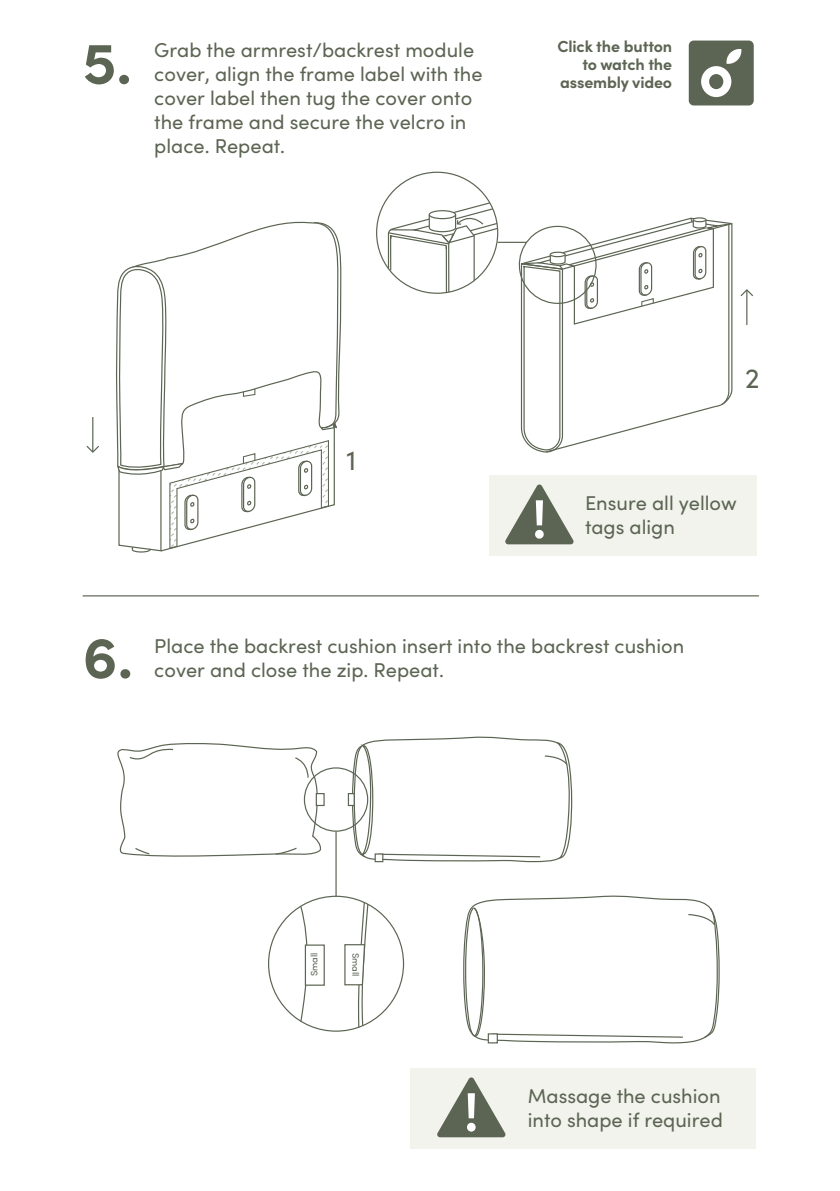
<style>
.page{position:relative;width:840px;height:1191px;background:#fff}
.page>*{position:absolute;margin:0;border:0;box-sizing:border-box;transform-origin:0 0}
.t1{font:700 58.8px "Sofia Pro";color:#5c6553}
.t2{font:700 54.8px "Sofia Pro";color:#fff;scale:.95 1}
.t3{font:28px "Sofia Pro";color:#5c6553}
.t4{font:20px/24px "Sofia Pro";color:#5c6553}
.t5{font:700 16px/18px "Sofia Pro";letter-spacing:-.01em;color:#5c6553;text-align:right}
.t6{font:9.4px "Sofia Pro";color:#5c6553}
</style>
<div class="page">
<div style="left:489px;top:475px;width:267px;height:80px;background:#f1f3ec"></div>
<svg style="left:505px;top:484px;width:69px;height:60px"></svg>
<div style="left:410px;top:1068px;width:345px;height:80px;background:#f1f3ec"></div>
<svg style="left:437px;top:1077px;width:69px;height:60px"></svg>
<svg style="left:117px;top:743px;width:204px;height:114px"></svg>
<div style="left:315px;top:793px;width:9px;height:13px;background:#fff;border:1px solid #5c6553"></div>
<svg style="left:299px;top:904px;width:11px;height:118px"></svg>
<div style="left:304px;top:944px;width:20px;height:41px;background:#fff;border:1px solid #5c6553"></div>
<svg style="left:344px;top:901px;width:25px;height:127px"></svg>
<hr style="left:335px;top:831px;width:1px;height:65px;background:#5c6553">
<svg style="left:463px;top:895px;width:257px;height:149px"></svg>
<div style="left:487px;top:1033px;width:10px;height:10px;background:#fff;border:1px solid #5c6553"></div>
<svg style="left:351px;top:736px;width:221px;height:127px"></svg>
<div style="left:347px;top:793px;width:7px;height:13px;background:#fff;border:1px solid #5c6553"></div>
<div style="left:374px;top:853px;width:9px;height:9px;background:#fff;border:1px solid #5c6553"></div>
<div style="left:304px;top:767px;width:64px;height:64px;border:1px solid #5c6553;border-radius:50%"></div>
<hr style="left:92px;top:417px;width:1px;height:34px;background:#5c6553">
<svg style="left:86px;top:444px;width:13px;height:9px"></svg>
<svg style="left:116px;top:222px;width:229px;height:375px"></svg>
<hr style="left:83px;top:595px;width:675px;height:1px;background:#5c6553">
<svg style="left:387px;top:40px;width:367px;height:413px"></svg>
<h1 class="t1" style="left:83px;top:18px;width:51px">5.</h1>
<p class="t4" style="left:154px;top:36px;width:330px">Grab the armrest/backrest module cover, align the frame label with the cover label then tug the cover onto the frame and secure the velcro in place. Repeat.</p>
<p class="t5" style="left:557px;top:36px;width:116px">Click the button to watch the assembly video</p>
<h3 class="t3" style="left:346px;top:439px;width:11px">1</h3>
<h3 class="t3" style="left:744px;top:358px;width:16px">2</h3>
<h2 class="t2" style="left:531px;top:476px;width:17px">!</h2>
<p class="t4" style="left:584px;top:490px;width:153px">Ensure all yellow tags align</p>
<h1 class="t1" style="left:83px;top:612px;width:52px">6.</h1>
<p class="t4" style="left:154px;top:633px;width:531px">Place the backrest cushion insert into the backrest cushion cover and close the zip. Repeat.</p>
<p class="t6" style="left:307px;top:976px;width:25px;rotate:-90deg">Small</p>
<p class="t6" style="left:362px;top:952px;width:25px;rotate:90deg">Small</p>
<h2 class="t2" style="left:463px;top:1069px;width:17px">!</h2>
<p class="t4" style="left:527px;top:1082px;width:196px">Massage the cushion into shape if required</p>
</div>
